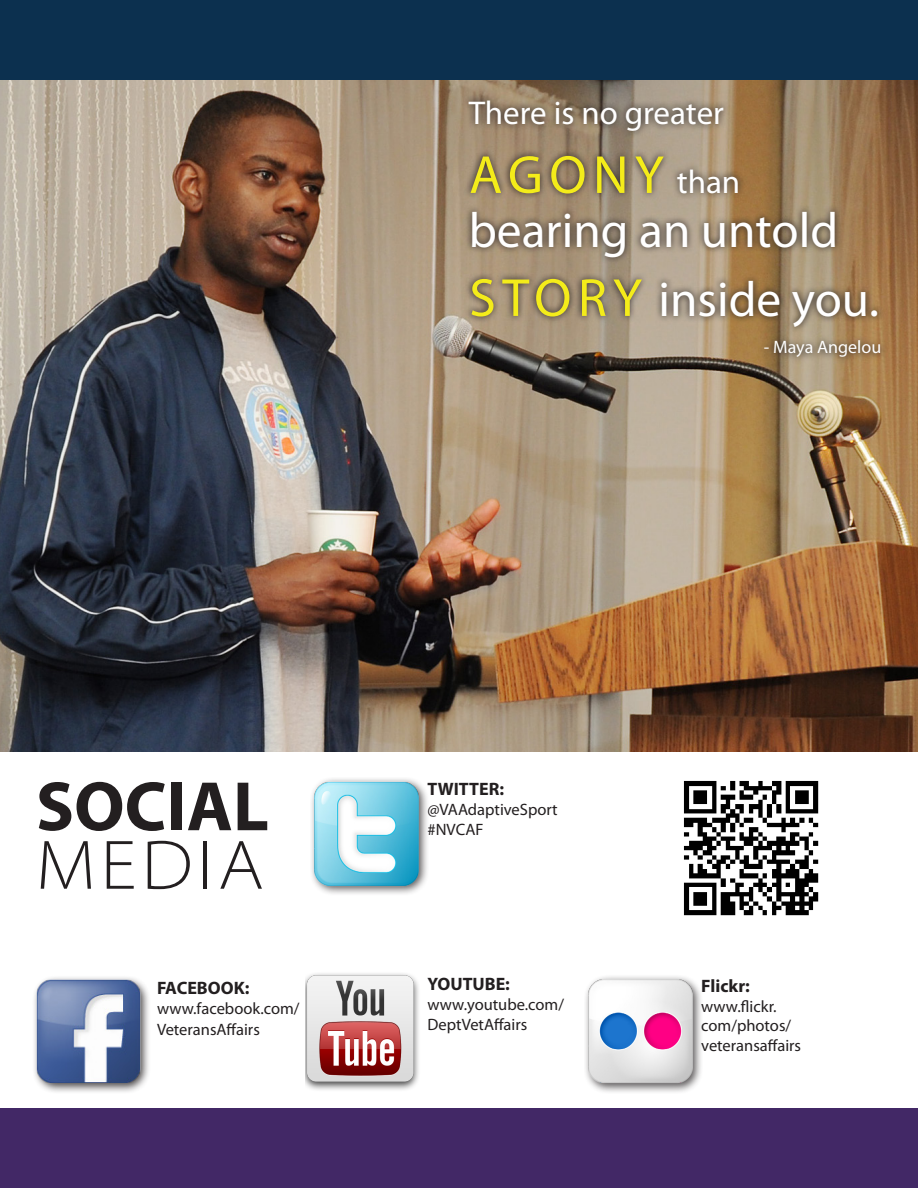
<style>
.page{position:relative;width:918px;height:1188px;background:#fff}
.page>*{position:absolute;margin:0;border:0;box-sizing:border-box;transform-origin:0 0}
.t1{font:700 70.5px "Myriad Pro";color:#231f20}
.t2{font:300 semi-expanded 70.5px "Myriad Pro";letter-spacing:.07em;color:#231f20}
.t3{font:54px "Myriad Pro";letter-spacing:.115em;color:#f4ec1a}
.t4{font:49.5px/69px "Myriad Pro";color:#fff}
.t5{font:33px "Myriad Pro";color:#fff}
.Body_1{font:700 18px "Myriad Pro";color:#231f20}
.t6{font:18px "Myriad Pro";color:#fff}
.Body_1-2{font:16.5px/19.8px "Myriad Pro";color:#231f20}
.s1{font-size:33px;color:#fff}
.s2{font-size:54px;color:#f4ec1a}
.s3{font-size:18px;color:#fff}
</style>
<div class="page">
<img style="left:0;top:80px;width:918px;height:672px">
<div style="left:0;top:0;width:918px;height:80px;background:#0c304f"></div>
<img style="left:683px;top:780px;width:136px;height:136px">
<div style="left:32px;top:975px;width:119px;height:119px;background:#231f20;opacity:.82"></div>
<img style="left:32px;top:975px;width:117px;height:108px">
<div style="left:310px;top:777px;width:120px;height:119px;background:#231f20;opacity:.75"></div>
<img style="left:310px;top:782px;width:118px;height:112px">
<img style="left:306px;top:973px;width:113px;height:117px">
<div style="left:584px;top:974px;width:119px;height:120px;background:#f6f6f6"></div>
<img style="left:586px;top:977px;width:114px;height:114px">
<svg style="left:462px;top:94px;width:426px;height:271px;background:#968166"></svg>
<div style="left:0;top:1108px;width:918px;height:80px;background:#422866"></div>
<p class="t5" style="left:469px;top:93px;width:257px">There is no greater</p>
<p class="t3" style="left:469px;top:142px;width:273px">AGONY <span class="s1">than</span></p>
<p class="t4" style="left:469px;top:195px;width:412px">bearing an untold<br><span class="s2">STORY</span> inside you.</p>
<p class="t6" style="left:764px;top:336px;width:119px">- Maya Angelou</p>
<p class="t1" style="left:36px;top:760px;width:234px">SOCIAL</p>
<p class="t2" style="left:36px;top:826px;width:229px">MEDIA</p>
<p class="Body_1" style="left:157px;top:976px;width:94px">FACEBOOK:</p>
<p class="Body_1-2" style="left:157px;top:997px;width:144px;line-height:21.6px">www.facebook.com/<br>VeteransAffairs<span class="s3">um</span></p>
<p class="Body_1" style="left:428px;top:778px;width:78px">TWITTER:</p>
<p class="Body_1-2" style="left:428px;top:799px;width:132px">@VAAdaptiveSport</p>
<p class="Body_1-2" style="left:428px;top:819px;width:58px">#NVCAF</p>
<p class="Body_1" style="left:428px;top:972px;width:84px">YOUTUBE:</p>
<p class="Body_1-2" style="left:428px;top:994px;width:138px">www.youtube.com/<br>DeptVetAffairs</p>
<p class="Body_1" style="left:701px;top:974px;width:50px">Flickr:</p>
<p class="Body_1-2" style="left:701px;top:996px;width:101px">www.flickr. com/photos/ veteransaffairs</p>
</div>
